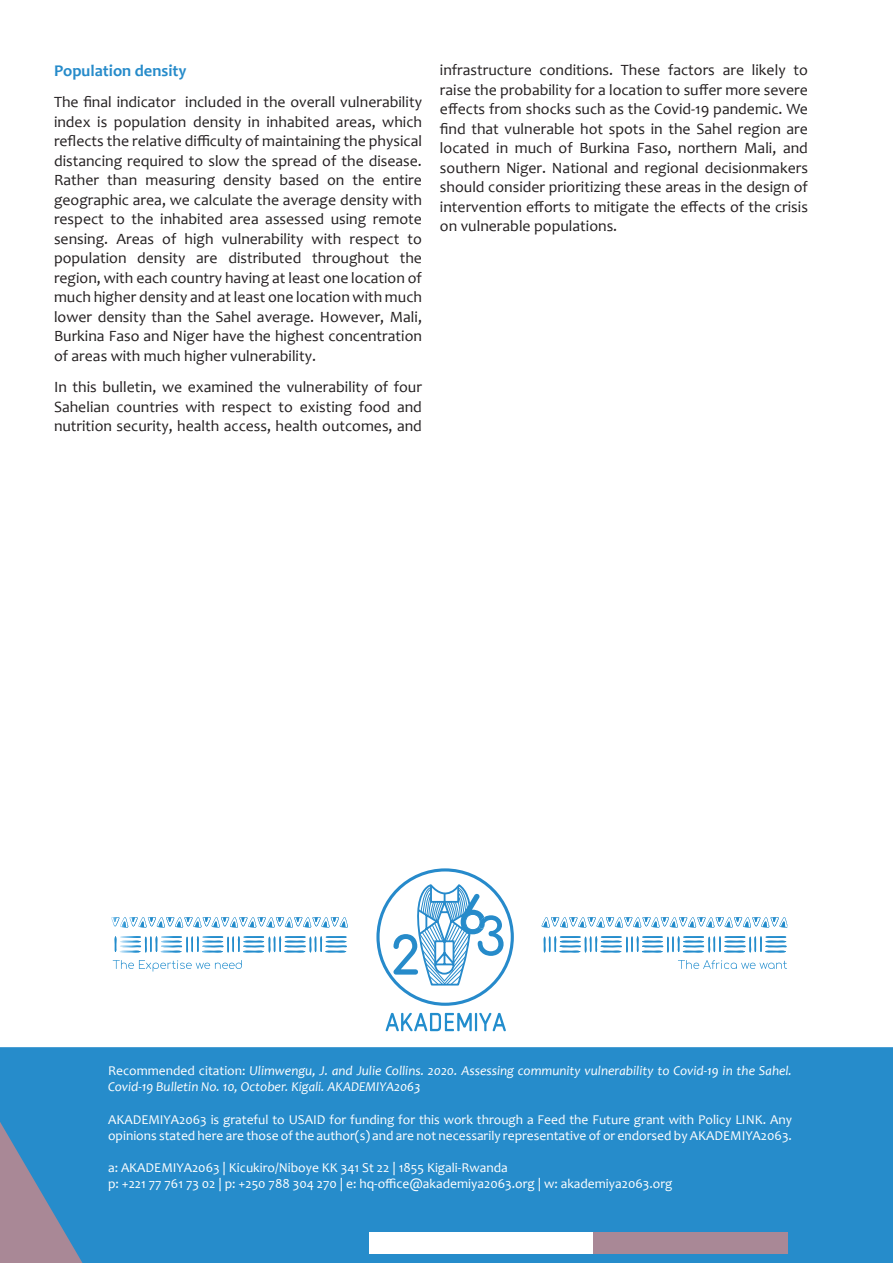
<style>
.page{position:relative;width:893px;height:1263px;background:#fff}
.page>*{position:absolute;margin:0;border:0;box-sizing:border-box;transform-origin:0 0}
.t1{font:700 16.5px "Candara";color:#268bca}
.t2{font:15.75px/19.5px "Candara";color:#231f20;text-align:justify}
.t3{font:13.5px/16.2px "Candara";color:#fff}
.t4{font:italic 13.5px/16.2px "Candara";color:#fff}
.s1{font-style:normal}
</style>
<div class="page">
<div style="left:0;top:1047px;width:893px;height:216px;background:#268ccb"></div>
<div style="left:341px;top:1258px;width:552px;height:5px;background:#268ccb"></div>
<div style="left:565px;top:1232px;width:223px;height:21px;background:#a98896"></div>
<div style="left:369px;top:1232px;width:223px;height:21px;background:#fff"></div>
<svg style="left:541px;top:917px;width:246px;height:10px"></svg>
<svg style="left:543px;top:936px;width:244px;height:17px"></svg>
<svg style="left:111px;top:917px;width:237px;height:10px"></svg>
<svg style="left:114px;top:936px;width:233px;height:17px"></svg>
<svg style="left:678px;top:960px;width:109px;height:9px"></svg>
<svg style="left:113px;top:960px;width:129px;height:11px"></svg>
<svg style="left:386px;top:1013px;width:120px;height:18px"></svg>
<div style="left:376px;top:868px;width:138px;height:138px;border:3px solid #268acb;border-radius:50%"></div>
<svg style="left:393px;top:883px;width:111px;height:103px"></svg>
<p class="t1" style="left:54px;top:60px;width:134px">Population density</p>
<p class="t2" style="left:54px;top:92px;width:370px">The final indicator included in the overall vulnerability index is population density in inhabited areas, which reflects the relative difficulty of maintaining the physical distancing required to slow the spread of the disease.<br>Rather than measuring density based on the entire geographic area, we calculate the average density with respect to the inhabited area assessed using remote sensing. Areas of high vulnerability with respect to population density are distributed throughout the region, with each country having at least one location of much higher density and at least one location with much lower density than the Sahel average. However, Mali, Burkina Faso and Niger have the highest concentration of areas with much higher vulnerability.</p>
<p class="t2" style="left:54px;top:377px;width:369px">In this bulletin, we examined the vulnerability of four Sahelian countries with respect to existing food and nutrition security, health access, health outcomes, and</p>
<p class="t2" style="left:440px;top:60px;width:369px">infrastructure conditions. These factors are likely to raise the probability for a location to suffer more severe effects from shocks such as the Covid-19 pandemic. We find that vulnerable hot spots in the Sahel region are located in much of Burkina Faso, northern Mali, and southern Niger. National and regional decisionmakers should consider prioritizing these areas in the design of intervention efforts to mitigate the effects of the crisis on vulnerable populations.</p>
<p class="t4" style="left:108px;top:1062px;width:685px"><span class="s1">Recommended citation:</span> Ulimwengu, J. and Julie Collins. 2020. Assessing community vulnerability to Covid-19 in the Sahel.<br>Covid-19 Bulletin No. 10, October. Kigali. AKADEMIYA2063</p>
<p class="t3" style="left:108px;top:1111px;width:685px">AKADEMIYA2063 is grateful to USAID for funding for this work through a Feed the Future grant with Policy LINK. Any opinions stated here are those of the author(s) and are not necessarily representative of or endorsed by AKADEMIYA2063.</p>
<p class="t3" style="left:108px;top:1159px;width:566px">a: AKADEMIYA2063 | Kicukiro/Niboye KK 341 St 22 | 1855 Kigali-Rwanda<br>p: +221 77 761 73 02 | p: +250 788 304 270 | e: hq-office@akademiya2063.org | w: akademiya2063.org</p>
</div>
